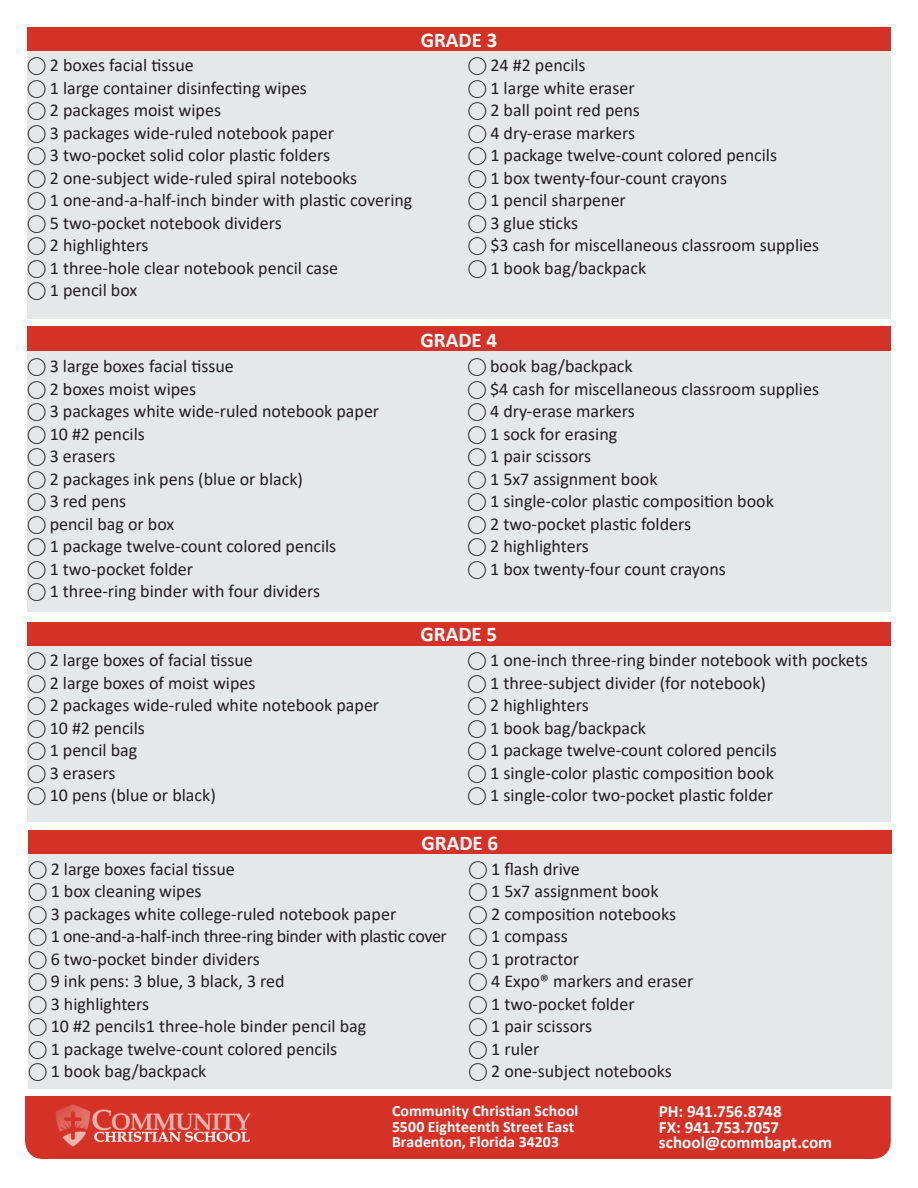
<style>
.page{position:relative;width:918px;height:1188px;background:#fff}
.page>*{position:absolute;margin:0;border:0;box-sizing:border-box;transform-origin:0 0}
.t1{font:700 21px "Calibri";color:#fff}
.t2{font:18px/22.5px "Calibri";color:#231f20}
.t3{font:700 17.1px/15.3px "Calibri";color:#fff}
.t4{font:700 15.75px/15.8px "Calibri";letter-spacing:.005em;color:#fff}
</style>
<div class="page">
<div style="left:28px;top:50px;width:863px;height:269px;background:#e6e7e9"></div>
<div style="left:27px;top:27px;width:864px;height:23px;background:#d53227"></div>
<div style="left:28px;top:351px;width:863px;height:261px;background:#e6e7e9"></div>
<div style="left:27px;top:326px;width:864px;height:25px;background:#d53227"></div>
<div style="left:28px;top:645px;width:863px;height:177px;background:#e6e7e9"></div>
<div style="left:27px;top:622px;width:864px;height:23px;background:#d53227"></div>
<div style="left:29px;top:854px;width:863px;height:235px;background:#e6e7e9"></div>
<div style="left:28px;top:830px;width:864px;height:24px;background:#d53227"></div>
<div style="left:25px;top:1096px;width:866px;height:63px;background:#d53227"></div>
<img style="left:46px;top:1100px;width:215px;height:53px">
<p class="t1" style="left:421px;top:25px;width:78px">GRADE 3</p>
<p class="t2" style="left:28px;top:54px;width:386px">⃝ 2 boxes facial tissue<br>⃝ 1 large container disinfecting wipes<br>⃝ 2 packages moist wipes<br>⃝ 3 packages wide-ruled notebook paper<br>⃝ 3 two-pocket solid color plastic folders<br>⃝ 2 one-subject wide-ruled spiral notebooks<br>⃝ 1 one-and-a-half-inch binder with plastic covering ⃝ 5 two-pocket notebook dividers<br>⃝ 2 highlighters<br>⃝ 1 three-hole clear notebook pencil case<br>⃝ 1 pencil box</p>
<p class="t2" style="left:468px;top:54px;width:352px">⃝ 24 #2 pencils<br>⃝ 1 large white eraser<br>⃝ 2 ball point red pens<br>⃝ 4 dry-erase markers<br>⃝ 1 package twelve-count colored pencils<br>⃝ 1 box twenty-four-count crayons<br>⃝ 1 pencil sharpener<br>⃝ 3 glue sticks<br>⃝ $3 cash for miscellaneous classroom supplies ⃝ 1 book bag/backpack</p>
<p class="t1" style="left:420px;top:325px;width:78px">GRADE 4</p>
<p class="t2" style="left:28px;top:355px;width:353px">⃝ 3 large boxes facial tissue<br>⃝ 2 boxes moist wipes<br>⃝ 3 packages white wide-ruled notebook paper ⃝ 10 #2 pencils<br>⃝ 3 erasers<br>⃝ 2 packages ink pens (blue or black)<br>⃝ 3 red pens<br>⃝ pencil bag or box<br>⃝ 1 package twelve-count colored pencils<br>⃝ 1 two-pocket folder<br>⃝ 1 three-ring binder with four dividers</p>
<p class="t2" style="left:468px;top:355px;width:352px">⃝ book bag/backpack<br>⃝ $4 cash for miscellaneous classroom supplies ⃝ 4 dry-erase markers<br>⃝ 1 sock for erasing<br>⃝ 1 pair scissors<br>⃝ 1 5x7 assignment book<br>⃝ 1 single-color plastic composition book<br>⃝ 2 two-pocket plastic folders<br>⃝ 2 highlighters<br>⃝ 1 box twenty-four count crayons</p>
<p class="t1" style="left:420px;top:620px;width:78px">GRADE 5</p>
<p class="t2" style="left:28px;top:649px;width:353px">⃝ 2 large boxes of facial tissue<br>⃝ 2 large boxes of moist wipes<br>⃝ 2 packages wide-ruled white notebook paper ⃝ 10 #2 pencils<br>⃝ 1 pencil bag<br>⃝ 3 erasers<br>⃝ 10 pens (blue or black)</p>
<p class="t2" style="left:468px;top:649px;width:401px">⃝ 1 one-inch three-ring binder notebook with pockets ⃝ 1 three-subject divider (for notebook)<br>⃝ 2 highlighters<br>⃝ 1 book bag/backpack<br>⃝ 1 package twelve-count colored pencils<br>⃝ 1 single-color plastic composition book<br>⃝ 1 single-color two-pocket plastic folder</p>
<p class="t1" style="left:421px;top:828px;width:78px">GRADE 6</p>
<p class="t2" style="left:29px;top:857px;width:420px">⃝ 2 large boxes facial tissue<br>⃝ 1 box cleaning wipes<br>⃝ 3 packages white college-ruled notebook paper<br>⃝ 1 one-and-a-half-inch three-ring binder with plastic cover ⃝ 6 two-pocket binder dividers<br>⃝ 9 ink pens: 3 blue, 3 black, 3 red<br>⃝ 3 highlighters<br>⃝ 10 #2 pencils1 three-hole binder pencil bag<br>⃝ 1 package twelve-count colored pencils<br>⃝ 1 book bag/backpack</p>
<p class="t2" style="left:469px;top:857px;width:226px">⃝ 1 flash drive<br>⃝ 1 5x7 assignment book<br>⃝ 2 composition notebooks ⃝ 1 compass<br>⃝ 1 protractor<br>⃝ 4 Expo® markers and eraser ⃝ 1 two-pocket folder<br>⃝ 1 pair scissors<br>⃝ 1 ruler<br>⃝ 2 one-subject notebooks</p>
<p class="t4" style="left:392px;top:1103px;width:188px">Community Christian School<br>5500 Eighteenth Street East<br>Bradenton, Florida 34203</p>
<p class="t3" style="left:659px;top:1104px;width:175px">PH: 941.756.8748<br>FX: 941.753.7057 school@commbapt.com</p>
</div>
